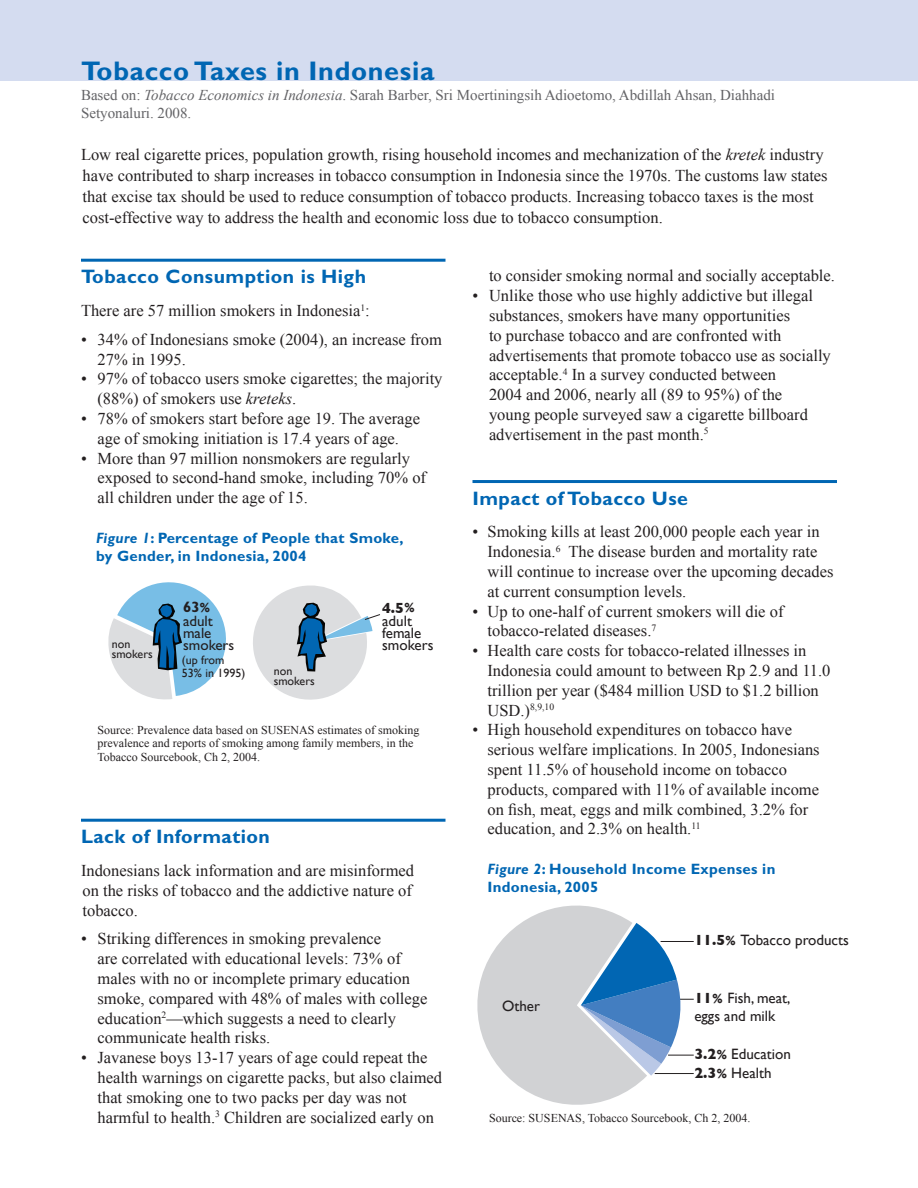
<style>
.page{position:relative;width:918px;height:1188px;background:#fff}
.page>*{position:absolute;margin:0;border:0;box-sizing:border-box;transform-origin:0 0}
.t1{font:700 27px "Gill Sans Std";letter-spacing:.025em;color:#0066b3}
.t2{font:700 19.5px "Gill Sans Std";letter-spacing:.025em;color:#0066b3}
.t3{font:16.5px/19.8px "Times New Roman";color:#231f20}
.t4{font:15px/18px "Times New Roman";color:#636366}
.t5{font:15px/14px "Gill Sans";color:#231f20}
.t6{font:700 15px/18px "Gill Sans Std";letter-spacing:.02em;color:#0066b3}
.Paragraph_Style_1{font:12px/13.5px "Times New Roman";color:#231f20}
.t7{font:12px/10.5px "Gill Sans";color:#231f20}
.t8{font:9.6px "Times New Roman";color:#231f20}
.s1{font-style:italic}
.s2{font-family:"Gill Sans";font-style:italic}
.s3{font-weight:700}
.s4{font-weight:700;font-size:13.5px}
.s5{font-size:16.5px}
</style>
<div class="page">
<div style="left:0;top:0;width:918px;height:81px;background:#d4dcf0"></div>
<hr style="left:81px;top:259px;width:365px;height:3px;background:#0066b3">
<hr style="left:81px;top:819px;width:365px;height:3px;background:#0066b3">
<hr style="left:472px;top:480px;width:365px;height:3px;background:#0066b3">
<svg style="left:108px;top:582px;width:118px;height:118px"></svg>
<svg style="left:253px;top:585px;width:127px;height:115px"></svg>
<svg style="left:477px;top:905px;width:217px;height:200px"></svg>
<p class="t1" style="left:81px;top:54px;width:355px">Tobacco Taxes in Indonesia</p>
<p class="t4" style="left:81px;top:86px;width:696px">Based on: <span class="s1">Tobacco Economics in Indonesia</span>. Sarah Barber, Sri Moertiningsih Adioetomo, Abdillah Ahsan, Diahhadi<br>Setyonaluri. 2008.</p>
<p class="t3" style="left:81px;top:144px;width:748px;line-height:21px">Low real cigarette prices, population growth, rising household incomes and mechanization of the <span class="s1">kretek</span> industry have contributed to sharp increases in tobacco consumption in Indonesia since the 1970s. The customs law states that excise tax should be used to reduce consumption of tobacco products. Increasing tobacco taxes is the most cost-effective way to address the health and economic loss due to tobacco consumption.</p>
<p class="t2" style="left:81px;top:265px;width:287px">Tobacco Consumption is High</p>
<p class="t3" style="left:81px;top:300px;width:290px">There are 57 million smokers in Indonesia<sup>1</sup>:</p>
<p class="t3" style="left:98px;top:329px;width:346px;text-indent:-16px">• 34% of Indonesians smoke (2004), an increase from<br>27% in 1995.</p>
<p class="t3" style="left:98px;top:369px;width:347px;text-indent:-16px">• 97% of tobacco users smoke cigarettes; the majority (88%) of smokers use <span class="s1">kreteks</span>.</p>
<p class="t3" style="left:81px;top:408px;width:341px;text-align:center">• 78% of smokers start before age 19. The average age of smoking initiation is 17.4 years of age.</p>
<p class="t3" style="left:98px;top:448px;width:330px;text-indent:-16px">• More than 97 million nonsmokers are regularly exposed to second-hand smoke, including 70% of all children under the age of 15.</p>
<p class="t6" style="left:96px;top:529px;width:309px"><span class="s2">Figure 1</span>: Percentage of People that Smoke, by Gender, in Indonesia, 2004</p>
<p class="t5" style="left:183px;top:600px;width:31px"><span class="s3">63</span><span class="s4">% </span>adult</p>
<p class="t5" style="left:183px;top:627px;width:53px;line-height:12px">male smokers</p>
<p class="t5" style="left:382px;top:600px;width:34px"><span class="s3">4.5</span><span class="s4">% </span>adult</p>
<p class="t5" style="left:382px;top:626px;width:41px">female</p>
<p class="t7" style="left:112px;top:638px;width:20px">non</p>
<p class="t5" style="left:382px;top:638px;width:53px">smokers</p>
<p class="t7" style="left:112px;top:649px;width:43px">smokers</p>
<p class="t7" style="left:274px;top:665px;width:43px">non smokers</p>
<p class="t7" style="left:182px;top:653px;width:65px;line-height:13.5px">(up from<br>53% in 1995)</p>
<p class="Paragraph_Style_1" style="left:98px;top:723px;width:323px">Source: Prevalence data based on SUSENAS estimates of smoking prevalence and reports of smoking among family members, in the<br>Tobacco Sourcebook, Ch 2, 2004.</p>
<p class="t2" style="left:81px;top:825px;width:191px">Lack of Information</p>
<p class="t3" style="left:81px;top:860px;width:335px">Indonesians lack information and are misinformed on the risks of tobacco and the addictive nature of tobacco.</p>
<p class="t3" style="left:98px;top:929px;width:331px;text-indent:-16px">• Striking differences in smoking prevalence<br>are correlated with educational levels: 73% of males with no or incomplete primary education smoke, compared with 48% of males with college education<sup>2</sup>—which suggests a need to clearly communicate health risks.</p>
<p class="t3" style="left:98px;top:1048px;width:346px;text-indent:-16px">• Javanese boys 13-17 years of age could repeat the health warnings on cigarette packs, but also claimed that smoking one to two packs per day was not harmful to health.<sup>3</sup> Children are socialized early on</p>
<p class="t3" style="left:489px;top:266px;width:347px">to consider smoking normal and socially acceptable.</p>
<p class="t3" style="left:489px;top:286px;width:343px;text-indent:-16px">• Unlike those who use highly addictive but illegal substances, smokers have many opportunities<br>to purchase tobacco and are confronted with advertisements that promote tobacco use as socially acceptable.<sup>4</sup> In a survey conducted between<br>2004 and 2006, nearly all (89 to 95%) of the<br>young people surveyed saw a cigarette billboard advertisement in the past month.<sup>5</sup></p>
<p class="t2" style="left:472px;top:487px;width:217px">Impact of Tobacco Use</p>
<p class="t3" style="left:488px;top:522px;width:347px;text-indent:-15px">• Smoking kills at least 200,000 people each year in Indonesia.<sup>6</sup> The disease burden and mortality rate will continue to increase over the upcoming decades at current consumption levels.</p>
<p class="t3" style="left:488px;top:601px;width:298px;text-indent:-15px">• Up to one-half of current smokers will die of tobacco-related diseases.<sup>7</sup></p>
<p class="t3" style="left:488px;top:641px;width:345px;text-indent:-15px">• Health care costs for tobacco-related illnesses in<br>Indonesia could amount to between Rp 2.9 and 11.0 trillion per year ($484 million USD to $1.2 billion</p>
<p class="t8" style="left:488px;top:700px;width:68px"><span class="s5">USD.)</span>8,9,10</p>
<p class="t3" style="left:488px;top:720px;width:334px;text-indent:-15px">• High household expenditures on tobacco have serious welfare implications. In 2005, Indonesians spent 11.5% of household income on tobacco products, compared with 11% of available income on fish, meat, eggs and milk combined, 3.2% for education, and 2.3% on health.<sup>11</sup></p>
<p class="t6" style="left:488px;top:860px;width:289px"><span class="s2">Figure 2</span>: Household Income Expenses in<br>Indonesia, 2005</p>
<p class="t5" style="left:502px;top:999px;width:39px">Other</p>
<p class="t5" style="left:694px;top:933px;width:156px"><span class="s3">11.5</span><span class="s4">%</span> Tobacco products</p>
<p class="t5" style="left:694px;top:989px;width:98px;line-height:18px"><span class="s3">11</span><span class="s4">%</span> Fish, meat, eggs and milk</p>
<p class="t5" style="left:694px;top:1044px;width:98px;line-height:19.2px"><span class="s3">3.2</span><span class="s4">%</span> Education<br><span class="s3">2.3</span><span class="s4">%</span> Health</p>
<p class="Paragraph_Style_1" style="left:489px;top:1111px;width:263px">Source: SUSENAS, Tobacco Sourcebook, Ch 2, 2004.</p>
</div>
